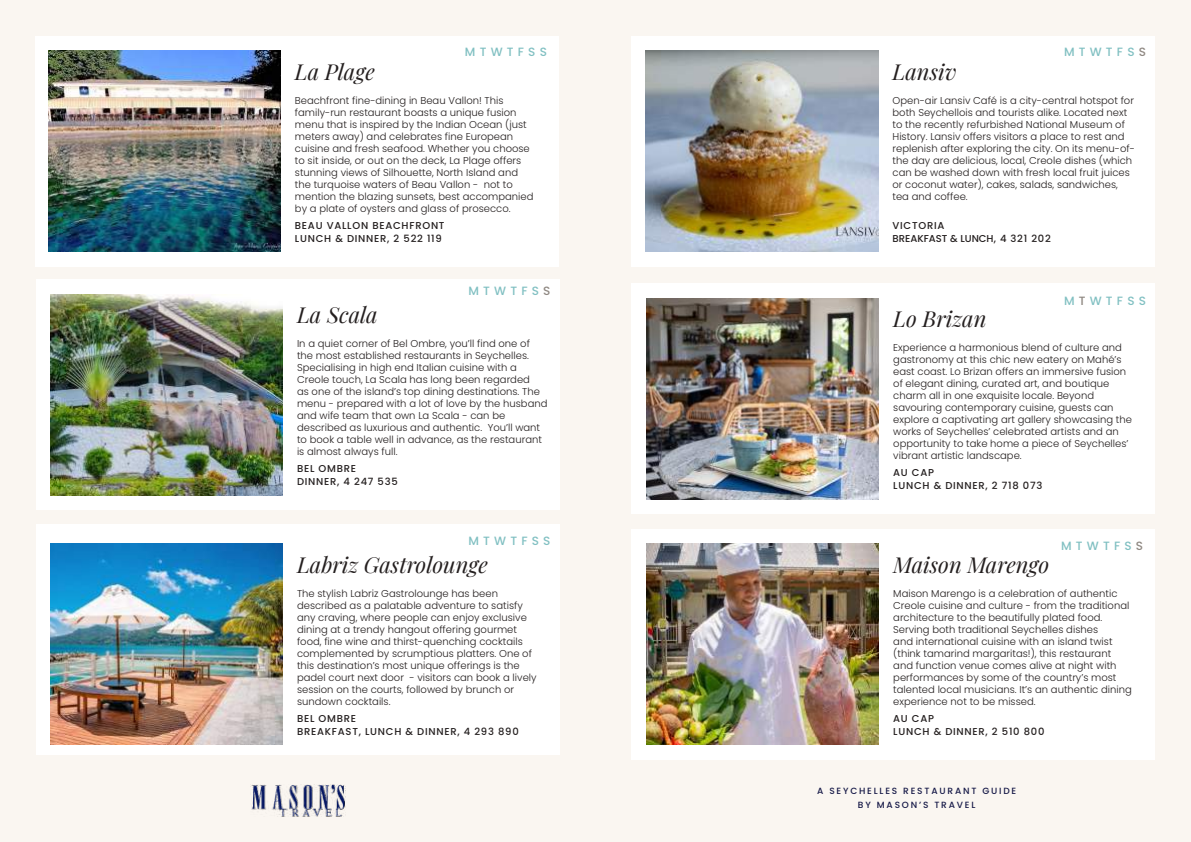
<style>
.page{position:relative;width:1191px;height:842px;background:#faf6f1}
.page>*{position:absolute;margin:0;border:0;box-sizing:border-box;transform-origin:0 0}
.t1{font:italic 22px "Playfair Display";color:#241f1f}
.t2{font:500 12px "Poppins";letter-spacing:.35em;color:#81c0c2}
.t3{font:300 10px/12px "Poppins";color:#241f1f}
.t4{font:500 10px/13px "Poppins";letter-spacing:.075em;color:#241f1f}
.t5{font:500 10px/13px "Poppins";color:#241f1f}
.t6{font:500 9px/14px "Poppins";letter-spacing:.2em;color:#161947;text-align:center}
.s1{color:#8f8882}
</style>
<div class="page">
<div style="left:36px;top:279px;width:523px;height:231px;background:#fff"></div>
<div style="left:36px;top:524px;width:523px;height:231px;background:#fff"></div>
<div style="left:35px;top:36px;width:524px;height:231px;background:#fff"></div>
<img style="left:48px;top:51px;width:232px;height:201px">
<img style="left:50px;top:294px;width:232px;height:201px">
<img style="left:50px;top:544px;width:232px;height:201px">
<div style="left:631px;top:529px;width:524px;height:231px;background:#fff"></div>
<img style="left:646px;top:544px;width:232px;height:201px">
<div style="left:631px;top:36px;width:524px;height:231px;background:#fff"></div>
<img style="left:646px;top:51px;width:232px;height:201px">
<div style="left:631px;top:283px;width:524px;height:230px;background:#fff"></div>
<img style="left:646px;top:298px;width:232px;height:201px">
<img style="left:250px;top:784px;width:95px;height:33px">
<p class="t2" style="left:465px;top:45px;width:83px">MTWTFSS</p>
<h1 class="t1" style="left:295px;top:54px;width:81px">La Plage</h1>
<p class="t3" style="left:295px;top:94px;width:240px">Beachfront fine-dining in Beau Vallon! This family-run restaurant boasts a unique fusion menu that is inspired by the Indian Ocean (just meters away) and celebrates fine European cuisine and fresh seafood. Whether you choose to sit inside, or out on the deck, La Plage offers stunning views of Silhouette, North Island and the turquoise waters of Beau Vallon - not to mention the blazing sunsets, best accompanied by a plate of oysters and glass of prosecco.</p>
<p class="t4" style="left:295px;top:219px;width:151px">BEAU VALLON BEACHFRONT<br>LUNCH &amp; DINNER, 2 522 119</p>
<p class="t2" style="left:468px;top:284px;width:83px">MTWTFS<span class="s1">S</span></p>
<h1 class="t1" style="left:297px;top:298px;width:82px">La Scala</h1>
<p class="t3" style="left:297px;top:338px;width:252px">In a quiet corner of Bel Ombre, you’ll find one of the most established restaurants in Seychelles.<br>Specialising in high end Italian cuisine with a Creole touch, La Scala has long been regarded<br>as one of the island’s top dining destinations. The menu - prepared with a lot of love by the husband and wife team that own La Scala - can be described as luxurious and authentic. You’ll want to book a table well in advance, as the restaurant is almost always full.</p>
<p class="t4" style="left:297px;top:462px;width:102px">BEL OMBRE<br>DINNER, 4 247 535</p>
<p class="t2" style="left:468px;top:533px;width:83px">MTWTFSS</p>
<h1 class="t1" style="left:297px;top:547px;width:192px">Labriz Gastrolounge</h1>
<p class="t3" style="left:297px;top:587px;width:241px">The stylish Labriz Gastrolounge has been described as a palatable adventure to satisfy any craving, where people can enjoy exclusive dining at a trendy hangout offering gourmet food, fine wine and thirst-quenching cocktails complemented by scrumptious platters. One of this destination’s most unique offerings is the padel court next door - visitors can book a lively session on the courts, followed by brunch or sundown cocktails.</p>
<p class="t4" style="left:297px;top:712px;width:223px">BEL OMBRE<br>BREAKFAST, LUNCH &amp; DINNER, 4 293 890</p>
<p class="t2" style="left:1064px;top:45px;width:83px">MTWTFS<span class="s1">S</span></p>
<h1 class="t1" style="left:892px;top:54px;width:65px">Lansiv</h1>
<p class="t3" style="left:892px;top:94px;width:244px">Open-air Lansiv Café is a city-central hotspot for both Seychellois and tourists alike. Located next to the recently refurbished National Museum of History. Lansiv offers visitors a place to rest and replenish after exploring the city. On its menu-of&shy;the day are delicious, local, Creole dishes (which can be washed down with fresh local fruit juices or coconut water), cakes, salads, sandwiches, tea and coffee.</p>
<p class="t5" style="left:892px;top:219px;width:160px">VICTORIA<br>BREAKFAST &amp; LUNCH, 4 321 202</p>
<p class="t2" style="left:1064px;top:294px;width:83px">M<span class="s1">T</span>WTFSS</p>
<h1 class="t1" style="left:893px;top:302px;width:95px">Lo Brizan</h1>
<p class="t3" style="left:893px;top:342px;width:240px">Experience a harmonious blend of culture and gastronomy at this chic new eatery on Mahé’s east coast. Lo Brizan offers an immersive fusion of elegant dining, curated art, and boutique charm all in one exquisite locale. Beyond savouring contemporary cuisine, guests can explore a captivating art gallery showcasing the works of Seychelles’ celebrated artists and an opportunity to take home a piece of Seychelles’ vibrant artistic landscape.</p>
<p class="t4" style="left:893px;top:466px;width:151px">AU CAP<br>LUNCH &amp; DINNER, 2 718 073</p>
<p class="t2" style="left:1061px;top:539px;width:83px">MTWTFS<span class="s1">S</span></p>
<h1 class="t1" style="left:893px;top:547px;width:157px">Maison Marengo</h1>
<p class="t3" style="left:893px;top:587px;width:240px">Maison Marengo is a celebration of authentic Creole cuisine and culture - from the traditional architecture to the beautifully plated food.<br>Serving both traditional Seychelles dishes<br>and international cuisine with an island twist (think tamarind margaritas!), this restaurant and function venue comes alive at night with performances by some of the country’s most talented local musicians. It’s an authentic dining experience not to be missed.</p>
<p class="t4" style="left:893px;top:712px;width:153px">AU CAP<br>LUNCH &amp; DINNER, 2 510 800</p>
<p class="t6" style="left:817px;top:784px;width:201px">A SEYCHELLES RESTAURANT GUIDE<br>BY MASON’S TRAVEL</p>
</div>
